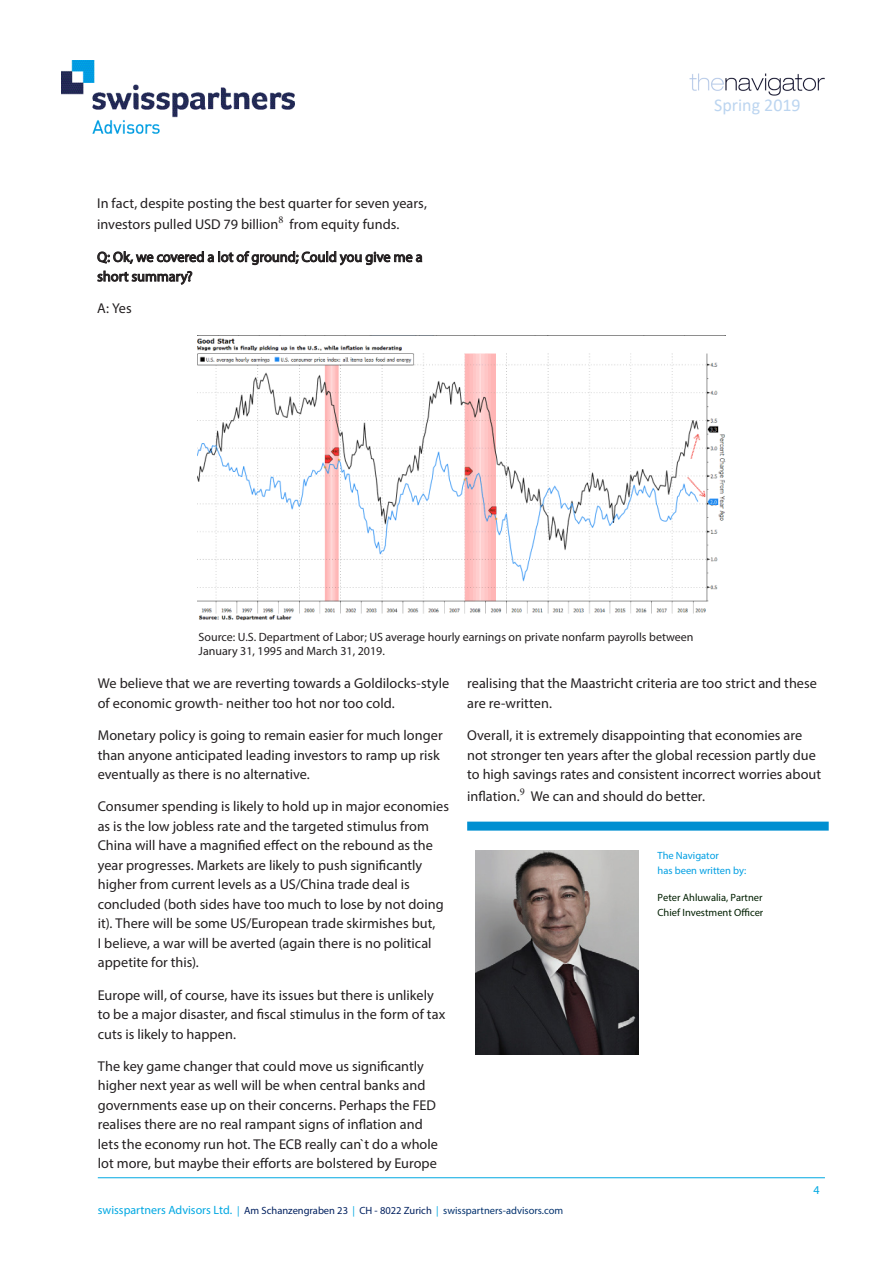
<style>
.page{position:relative;width:893px;height:1263px;background:#fff}
.page>*{position:absolute;margin:0;border:0;box-sizing:border-box;transform-origin:0 0}
.t1{font:18px "Calibri";color:#bcd5f0}
.t2{font:14.25px/19.5px "Myriad Pro";color:#231f20}
.t3{font:12px/14.4px "Myriad Pro";color:#231f20}
.t4{font:12px "Myriad Pro";color:#00a8e2}
.t5{font:10.5px "Myriad Pro";color:#00205f}
.t6{font:10.5px/15px "Myriad Pro";color:#001f00}
.t7{font:10.5px/15px "Myriad Pro";color:#009fe3}
.s1{font-size:12px;color:#00a8e2}
.s2{color:#00a8e2}
.s3{color:#03326e}
</style>
<div class="page">
<img style="left:690px;top:73px;width:135px;height:22px">
<img style="left:61px;top:61px;width:234px;height:73px">
<hr style="left:98px;top:1177px;width:727px;height:1px;background:#00a8e2">
<svg style="left:97px;top:250px;width:326px;height:35px"></svg>
<img style="left:198px;top:338px;width:527px;height:283px">
<div style="left:467px;top:822px;width:362px;height:9px;border:8px solid #018fd1"></div>
<img style="left:475px;top:850px;width:163px;height:204px">
<p class="t2" style="left:97px;top:192px;width:331px;line-height:21.6px">In fact, despite posting the best quarter for seven years, investors pulled USD 79 billion<sup>8</sup> from equity funds.</p>
<p class="t2" style="left:97px;top:247px;width:327px">Q: Ok, we covered a lot of ground; Could you give me a short summary?</p>
<p class="t2" style="left:97px;top:299px;width:36px">A: Yes</p>
<p class="t1" style="left:714px;top:92px;width:88px">Spring 2019</p>
<p class="t3" style="left:199px;top:629px;width:496px">Source: U.S. Department of Labor; US average hourly earnings on private nonfarm payrolls between<br>January 31, 1995 and March 31, 2019.</p>
<p class="t2" style="left:98px;top:673px;width:353px">We believe that we are reverting towards a Goldilocks-style of economic growth- neither too hot nor too cold.</p>
<p class="t2" style="left:98px;top:725px;width:346px">Monetary policy is going to remain easier for much longer than anyone anticipated leading investors to ramp up risk eventually as there is no alternative.</p>
<p class="t2" style="left:98px;top:797px;width:353px">Consumer spending is likely to hold up in major economies as is the low jobless rate and the targeted stimulus from China will have a magnified effect on the rebound as the year progresses. Markets are likely to push significantly higher from current levels as a US/China trade deal is concluded (both sides have too much to lose by not doing it). There will be some US/European trade skirmishes but,<br>I believe, a war will be averted (again there is no political appetite for this).</p>
<p class="t2" style="left:98px;top:985px;width:349px">Europe will, of course, have its issues but there is unlikely to be a major disaster, and fiscal stimulus in the form of tax cuts is likely to happen.</p>
<p class="t2" style="left:98px;top:1056px;width:342px">The key game changer that could move us significantly higher next year as well will be when central banks and governments ease up on their concerns. Perhaps the FED realises there are no real rampant signs of inflation and lets the economy run hot. The ECB really can`t do a whole lot more, but maybe their efforts are bolstered by Europe</p>
<p class="t2" style="left:467px;top:673px;width:351px">realising that the Maastricht criteria are too strict and these are re-written.</p>
<p class="t2" style="left:467px;top:725px;width:355px">Overall, it is extremely disappointing that economies are not stronger ten years after the global recession partly due to high savings rates and consistent incorrect worries about</p>
<p class="t2" style="left:467px;top:786px;width:239px">inflation.<sup>9</sup> We can and should do better.</p>
<p class="t7" style="left:657px;top:847px;width:90px">The Navigator<br>has been written by:</p>
<p class="t6" style="left:657px;top:890px;width:107px">Peter Ahluwalia, Partner<br>Chief Investment Officer</p>
<p class="t4" style="left:813px;top:1183px;width:8px">4</p>
<p class="t5" style="left:98px;top:1204px;width:467px"><span class="s1">swisspartners Advisors Ltd.</span> <span class="s2">|</span> Am Schanzengraben 23 <span class="s2">|</span> CH - 8022 Zurich <span class="s2">|</span> <span class="s3">swisspartners-advisors.com</span></p>
</div>
